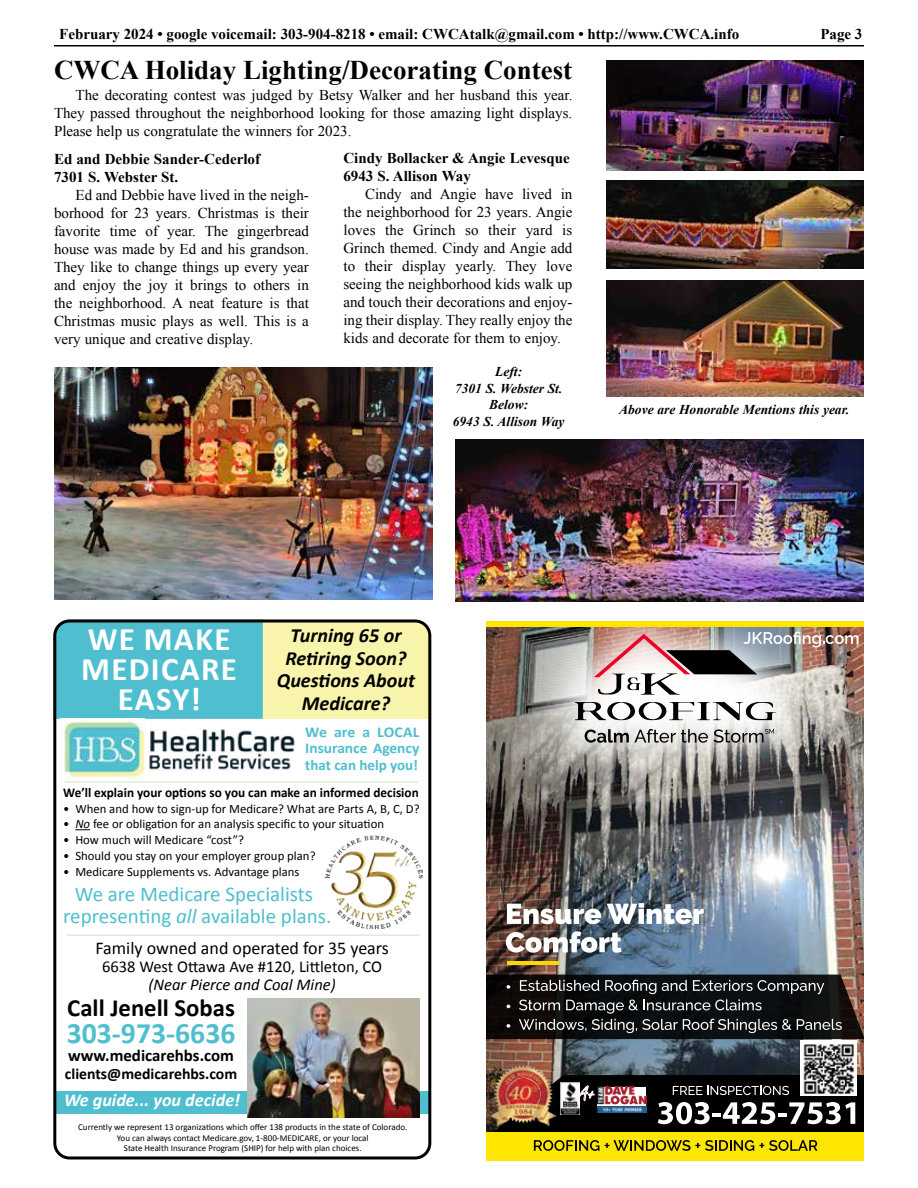
<style>
.page{position:relative;width:918px;height:1188px;background:#fff}
.page>*{position:absolute;margin:0;border:0;box-sizing:border-box;transform-origin:0 0}
.t1{font:700 33px/30px "Calibri";letter-spacing:.04em;color:#fff;text-align:center}
.t2{font:700 29.7px "Calibri";color:#4fbfcf}
.t3{font:700 27px "Times New Roman";color:#000}
.t4{font:700 24.75px "Calibri";color:#000}
.t5{font:21px/22.5px "Calibri";color:#4fbfcf;text-align:center}
.t6{font:italic 700 20.1px/22.5px "Calibri";color:#000;text-align:center}
.t7{font:italic 700 18.15px "Calibri";color:#fff}
.t8{font:18px "Calibri";color:#000}
.t9{font:700 16.95px "Calibri";color:#000}
.t10{font:16.5px "Calibri";color:#000}
.t11{font:italic 16.5px "Calibri";color:#000}
.t12{font:700 15.75px "Calibri";color:#000}
.t13{font:15px/18px "Times New Roman";color:#000;text-align:justify}
.t14{font:700 15px/18px "Times New Roman";color:#000}
.t15{font:700 15px/16.5px "Calibri";color:#4fbfcf;text-align:justify;scale:1.05 1}
.t16{font:italic 700 13.5px/16.5px "Times New Roman";color:#000;text-align:center}
.t17{font:700 13.5px "Calibri";color:#000}
.t18{font:12.75px "Calibri";color:#000}
.t19{font:9px/10.5px "Calibri";color:#000;text-align:center}
.s1{font-style:italic}
</style>
<div class="page">
<hr style="left:54px;top:45px;width:810px;height:1px;background:#000">
<div style="left:57px;top:1091px;width:370px;height:23px;background:#4fbfcf"></div>
<svg style="left:57px;top:620px;width:374px;height:99px;background:#9ad6bf"></svg>
<div style="left:53px;top:620px;width:378px;height:540px;border:3px solid #000;border-radius:15px"></div>
<img style="left:149px;top:729px;width:146px;height:41px">
<img style="left:247px;top:999px;width:172px;height:119px">
<svg style="left:75px;top:829px;width:15px;height:1px"></svg>
<img style="left:62px;top:719px;width:83px;height:62px">
<hr style="left:65px;top:781px;width:353px;height:2px;background:#d3e9ca">
<hr style="left:67px;top:935px;width:353px;height:1px;background:#d3e9ca">
<img style="left:325px;top:835px;width:97px;height:94px">
<img style="left:690px;top:627px;width:174px;height:448px">
<img style="left:486px;top:627px;width:204px;height:505px">
<img style="left:510px;top:627px;width:331px;height:172px">
<div style="left:486px;top:621px;width:378px;height:6px;background:#ffe600"></div>
<div style="left:486px;top:1132px;width:378px;height:29px;background:#ffe600"></div>
<svg style="left:490px;top:1075px;width:374px;height:76px"></svg>
<img style="left:598px;top:1087px;width:48px;height:25px">
<hr style="left:507px;top:961px;width:51px;height:4px;background:#ffd600">
<img style="left:594px;top:632px;width:265px;height:63px">
<svg style="left:575px;top:702px;width:201px;height:18px"></svg>
<svg style="left:585px;top:729px;width:123px;height:14px;background:#a09f9d"></svg>
<svg style="left:714px;top:729px;width:60px;height:14px"></svg>
<svg style="left:486px;top:975px;width:378px;height:64px;background:#252525"></svg>
<img style="left:491px;top:1065px;width:64px;height:61px">
<img style="left:507px;top:1078px;width:32px;height:26px">
<img style="left:800px;top:1041px;width:56px;height:55px">
<svg style="left:507px;top:904px;width:94px;height:20px"></svg>
<svg style="left:607px;top:903px;width:97px;height:21px"></svg>
<img style="left:506px;top:931px;width:116px;height:22px">
<img style="left:456px;top:439px;width:408px;height:162px">
<img style="left:606px;top:60px;width:258px;height:111px">
<img style="left:606px;top:280px;width:258px;height:116px">
<img style="left:606px;top:181px;width:258px;height:88px">
<img style="left:54px;top:367px;width:379px;height:233px">
<p class="t14" style="left:59px;top:24px;width:682px">February 2024 • google voicemail: 303-904-8218 • email: CWCAtalk@gmail.com • http://www.CWCA.info</p>
<p class="t14" style="left:820px;top:24px;width:44px">Page 3</p>
<h3 class="t3" style="left:54px;top:51px;width:520px">CWCA Holiday Lighting/Decorating Contest</h3>
<p class="t13" style="left:54px;top:86px;width:520px;text-indent:22px">The decorating contest was judged by Betsy Walker and her husband this year.<br>They passed throughout the neighborhood looking for those amazing light displays.<br>Please help us congratulate the winners for 2023.</p>
<p class="t14" style="left:54px;top:149px;width:208px">Ed and Debbie Sander-Cederlof<br>7301 S. Webster St.</p>
<p class="t13" style="left:54px;top:186px;width:256px;text-indent:22px">Ed and Debbie have lived in the neigh&shy;borhood for 23 years. Christmas is their favorite time of year. The gingerbread house was made by Ed and his grandson.<br>They like to change things up every year and enjoy the joy it brings to others in the neighborhood. A neat feature is that Christmas music plays as well. This is a very unique and creative display.</p>
<p class="t14" style="left:343px;top:149px;width:228px">Cindy Bollacker &amp; Angie Levesque<br>6943 S. Allison Way</p>
<p class="t13" style="left:343px;top:185px;width:230px;text-indent:22px">Cindy and Angie have lived in the neighborhood for 23 years. Angie loves the Grinch so their yard is Grinch themed. Cindy and Angie add to their display yearly. They love seeing the neighborhood kids walk up and touch their decorations and enjoy&shy;ing their display. They really enjoy the kids and decorate for them to enjoy.</p>
<p class="t16" style="left:453px;top:363px;width:113px">Left:<br>7301 S. Webster St.<br>Below:<br>6943 S. Allison Way</p>
<p class="t16" style="left:619px;top:401px;width:232px">Above are Honorable Mentions this year.</p>
<h1 class="t1" style="left:81px;top:624px;width:157px">WE MAKE<br>MEDICARE<br>EASY!</h1>
<h3 class="t6" style="left:277px;top:624px;width:140px">Turning 65 or<br>Retiring Soon?<br>Questions About<br>Medicare?</h3>
<p class="t15" style="left:305px;top:724px;width:110px">We are a LOCAL Insurance Agency that can help you!</p>
<p class="t17" style="left:63px;top:784px;width:357px">We’ll explain your options so you can make an informed decision</p>
<p class="t18" style="left:63px;top:800px;width:358px">• When and how to sign-up for Medicare? What are Parts A, B, C, D?</p>
<p class="t18" style="left:63px;top:816px;width:322px">• <span class="s1">No</span> fee or obligation for an analysis specific to your situation</p>
<p class="t18" style="left:63px;top:832px;width:182px">• How much will Medicare “cost”?</p>
<p class="t18" style="left:63px;top:848px;width:254px">• Should you stay on your employer group plan?</p>
<p class="t18" style="left:63px;top:863px;width:238px">• Medicare Supplements vs. Advantage plans</p>
<h3 class="t5" style="left:63px;top:882px;width:270px">We are Medicare Specialists representing <span class="s1">all</span> available plans.</h3>
<p class="t8" style="left:95px;top:937px;width:295px">Family owned and operated for 35 years</p>
<p class="t10" style="left:102px;top:956px;width:282px">6638 West Ottawa Ave #120, Littleton, CO</p>
<p class="t11" style="left:149px;top:973px;width:189px">(Near Pierce and Coal Mine)</p>
<h3 class="t4" style="left:67px;top:992px;width:169px">Call Jenell Sobas</h3>
<h2 class="t2" style="left:67px;top:1014px;width:170px">303-973-6636</h2>
<p class="t9" style="left:68px;top:1045px;width:167px">www.medicarehbs.com</p>
<p class="t12" style="left:65px;top:1064px;width:174px">clients@medicarehbs.com</p>
<p class="t7" style="left:64px;top:1089px;width:178px">We guide... you decide!</p>
<p class="t19" style="left:78px;top:1122px;width:331px">Currently we represent 13 organizations which offer 138 products in the state of Colorado.<br>You can always contact Medicare.gov, 1-800-MEDICARE, or your local<br>State Health Insurance Program (SHIP) for help with plan choices.</p>
</div>
